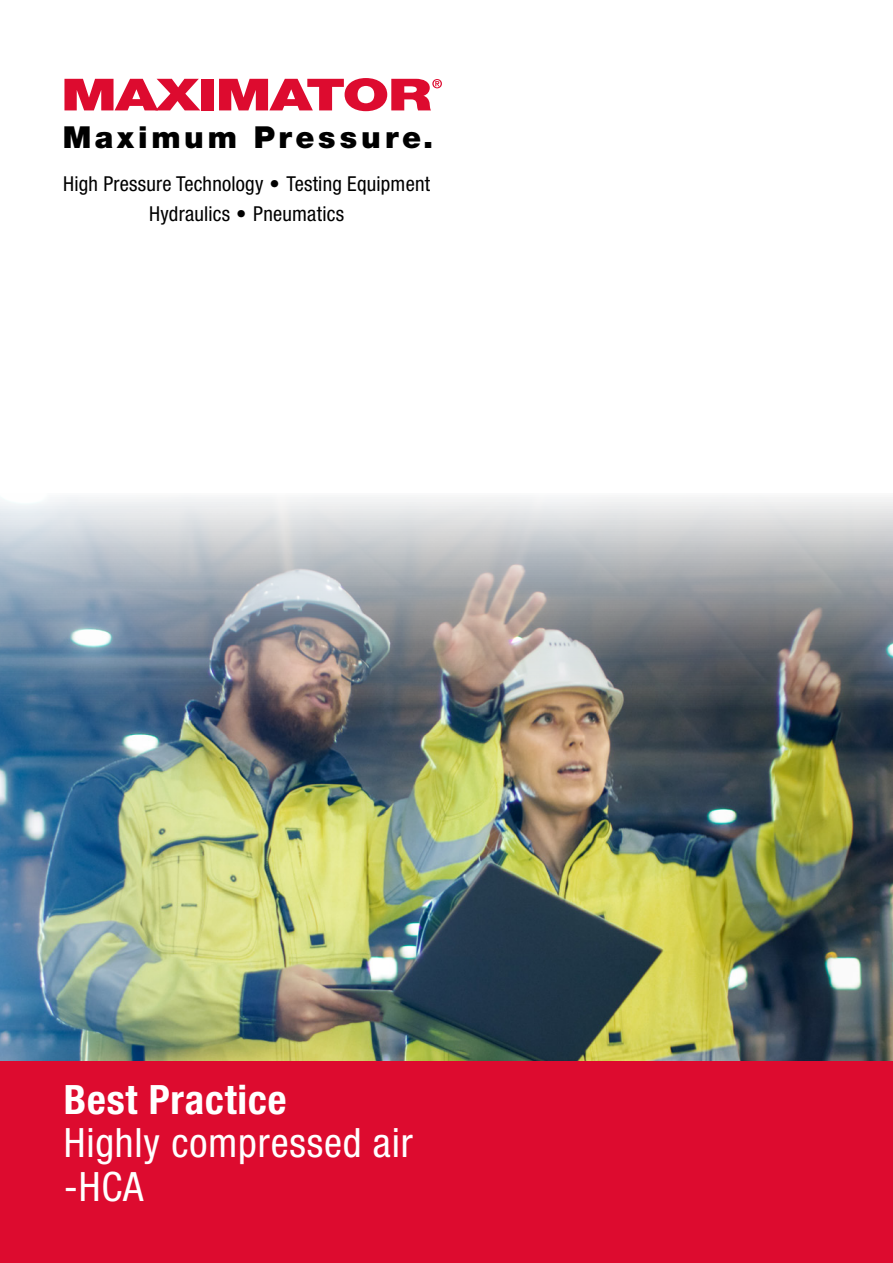
<style>
.page{position:relative;width:893px;height:1263px;background:#fff}
.page>*{position:absolute;margin:0;border:0;box-sizing:border-box;transform-origin:0 0}
.t1{font:condensed 40.5px/43.5px "Helvetica Neue LT Std";letter-spacing:.02em;color:#fff}
.t2{font:700 condensed 40.5px "Helvetica Neue LT Std";letter-spacing:.02em;color:#fff}
.t3{font:900 30.3px "Helvetica Neue LT Std";letter-spacing:.125em;color:#000}
.t4{font:condensed 20.55px/30.6px "Helvetica Neue LT Std";letter-spacing:.01em;color:#000;text-align:center}
</style>
<div class="page">
<div style="left:0;top:1060px;width:893px;height:203px;background:#dd0b2f"></div>
<svg style="left:64px;top:79px;width:136px;height:31px"></svg>
<div style="left:201px;top:79px;width:13px;height:31px;background:#dd0b2f"></div>
<svg style="left:219px;top:78px;width:223px;height:33px"></svg>
<img style="left:0;top:497px;width:893px;height:563px">
<h2 class="t3" style="left:63px;top:119px;width:372px">Maximum Pressure.</h2>
<p class="t4" style="left:63px;top:168px;width:368px">High Pressure Technology • Testing Equipment<br>Hydraulics • Pneumatics</p>
<h1 class="t2" style="left:64px;top:1075px;width:224px">Best Practice</h1>
<h1 class="t1" style="left:64px;top:1121px;width:350px">Highly compressed air -HCA</h1>
</div>
